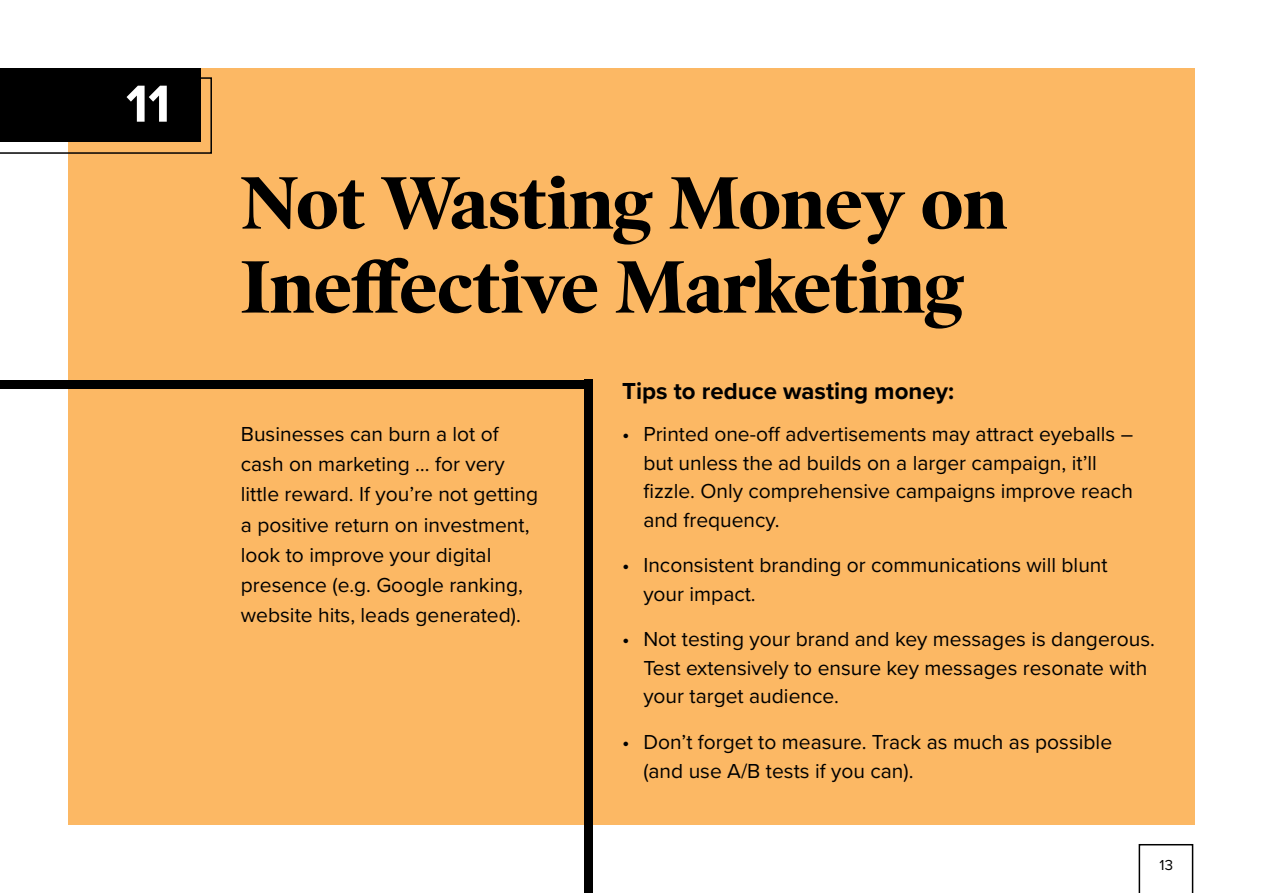
<style>
.page{position:relative;width:1263px;height:893px;background:#fff}
.page>*{position:absolute;margin:0;border:0;box-sizing:border-box;transform-origin:0 0}
.t1{font:700 75px/84px "Poynter OS Disp";color:#000}
.t2{font:700 54px "Proxima Nova";color:#fff}
.t3{font:700 24px "Proxima Nova";color:#000}
.t4{font:21px/28.5px "Proxima Nova";color:#000}
.t5{font:15px "Proxima Nova";color:#000}
</style>
<div class="page">
<svg style="left:1138px;top:844px;width:55px;height:49px"></svg>
<div style="left:68px;top:68px;width:1127px;height:757px;background:#fcb864"></div>
<div style="left:0;top:380px;width:588px;height:8px;background:#000"></div>
<div style="left:584px;top:380px;width:8px;height:513px;background:#000"></div>
<div style="left:0;top:68px;width:200px;height:74px;background:#000"></div>
<svg style="left:0;top:77px;width:212px;height:77px"></svg>
<h2 class="t2" style="left:126px;top:63px;width:46px">11</h2>
<h1 class="t1" style="left:241px;top:160px;width:768px">Not Wasting Money on<br>Ineffective Marketing</h1>
<p class="t4" style="left:241px;top:419px;width:299px;line-height:30px">Businesses can burn a lot of cash on marketing … for very little reward. If you’re not getting a positive return on investment, look to improve your digital presence (e.g. Google ranking, website hits, leads generated).</p>
<p class="t3" style="left:622px;top:373px;width:333px">Tips to reduce wasting money:</p>
<p class="t4" style="left:643px;top:419px;width:491px;text-indent:-21px">• Printed one-off advertisements may attract eyeballs – but unless the ad builds on a larger campaign, it’ll fizzle. Only comprehensive campaigns improve reach and frequency.</p>
<p class="t4" style="left:643px;top:550px;width:466px;text-indent:-21px">• Inconsistent branding or communications will blunt your impact.</p>
<p class="t4" style="left:643px;top:624px;width:513px;text-indent:-21px">• Not testing your brand and key messages is dangerous.<br>Test extensively to ensure key messages resonate with your target audience.</p>
<p class="t4" style="left:643px;top:727px;width:470px;text-indent:-21px">• Don’t forget to measure. Track as much as possible (and use A/B tests if you can).</p>
<p class="t5" style="left:1160px;top:854px;width:15px">13</p>
</div>
